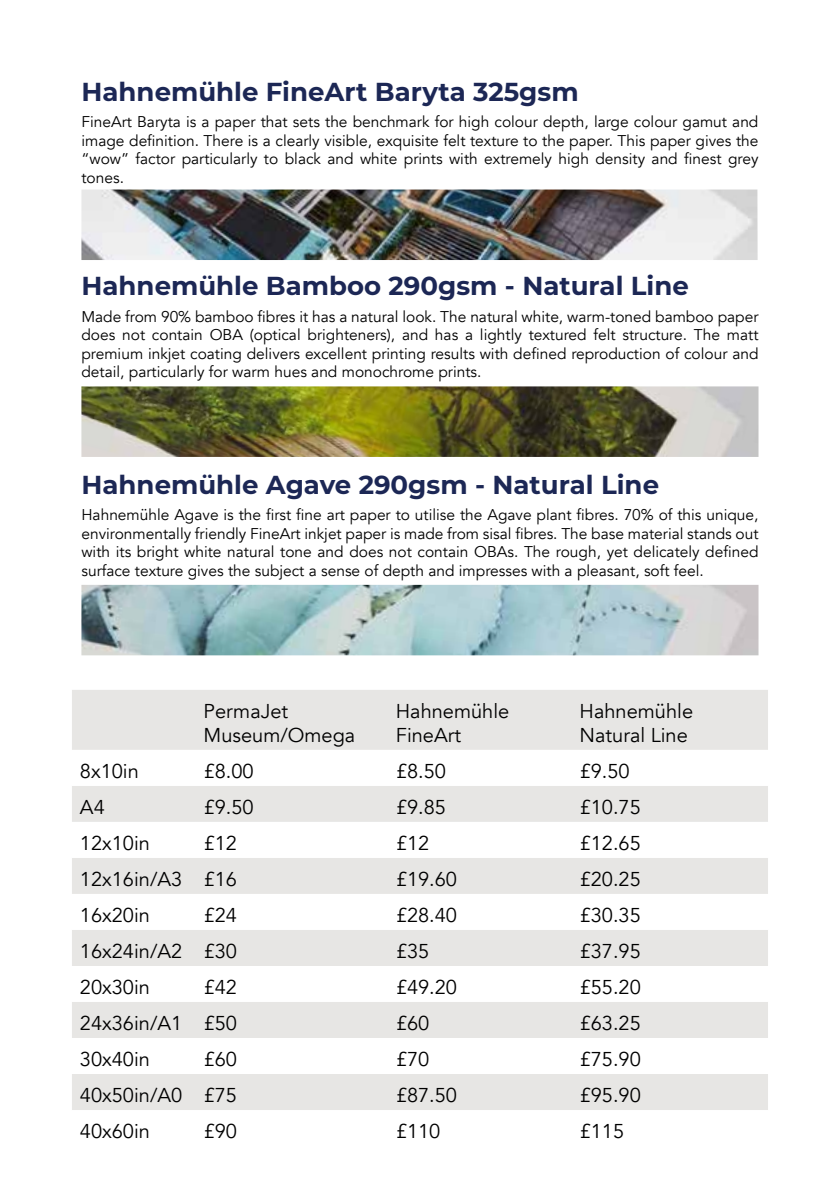
<style>
.page{position:relative;width:840px;height:1191px;background:#fff}
.page>*{position:absolute;margin:0;border:0;box-sizing:border-box;transform-origin:0 0}
.t1{font:700 26px "Montserrat";color:#1c2755}
.t2{font:20px/24px "Avenir";color:#000}
.t3{font:15.6px/18.6px "Avenir";color:#000;text-align:justify}
</style>
<div class="page">
<div style="left:72px;top:690px;width:695px;height:60px;background:#e7e6e4"></div>
<svg style="left:72px;top:786px;width:695px;height:324px;fill:#e7e6e4"></svg>
<img style="left:81px;top:189px;width:676px;height:71px">
<img style="left:81px;top:386px;width:677px;height:71px">
<img style="left:81px;top:585px;width:677px;height:70px">
<h1 class="t1" style="left:81px;top:73px;width:498px">Hahnemühle FineArt Baryta 325gsm</h1>
<p class="t3" style="left:81px;top:113px;width:678px">FineArt Baryta is a paper that sets the benchmark for high colour depth, large colour gamut and image definition. There is a clearly visible, exquisite felt texture to the paper. This paper gives the “wow” factor particularly to black and white prints with extremely high density and finest grey tones.</p>
<h1 class="t1" style="left:81px;top:267px;width:608px">Hahnemühle Bamboo 290gsm - Natural Line</h1>
<p class="t3" style="left:81px;top:307px;width:678px">Made from 90% bamboo fibres it has a natural look. The natural white, warm-toned bamboo paper does not contain OBA (optical brighteners), and has a lightly textured felt structure. The matt premium inkjet coating delivers excellent printing results with defined reproduction of colour and detail, particularly for warm hues and monochrome prints.</p>
<h1 class="t1" style="left:81px;top:465px;width:579px">Hahnemühle Agave 290gsm - Natural Line</h1>
<p class="t3" style="left:81px;top:505px;width:678px">Hahnemühle Agave is the first fine art paper to utilise the Agave plant fibres. 70% of this unique, environmentally friendly FineArt inkjet paper is made from sisal fibres. The base material stands out with its bright white natural tone and does not contain OBAs. The rough, yet delicately defined surface texture gives the subject a sense of depth and impresses with a pleasant, soft feel.</p>
<p class="t2" style="left:203px;top:699px;width:153px">PermaJet<br>Museum/Omega</p>
<p class="t2" style="left:395px;top:699px;width:115px">Hahnemühle<br>FineArt</p>
<p class="t2" style="left:579px;top:699px;width:115px">Hahnemühle<br>Natural Line</p>
<p class="t2" style="left:80px;top:759px;width:60px">8x10in</p>
<p class="t2" style="left:203px;top:759px;width:52px">£8.00</p>
<p class="t2" style="left:395px;top:759px;width:52px">£8.50</p>
<p class="t2" style="left:579px;top:759px;width:52px">£9.50</p>
<p class="t2" style="left:80px;top:795px;width:26px">A4</p>
<p class="t2" style="left:203px;top:795px;width:52px">£9.50</p>
<p class="t2" style="left:395px;top:795px;width:52px">£9.85</p>
<p class="t2" style="left:579px;top:795px;width:63px">£10.75</p>
<p class="t2" style="left:80px;top:831px;width:72px">12x10in</p>
<p class="t2" style="left:203px;top:831px;width:35px">£12</p>
<p class="t2" style="left:395px;top:831px;width:35px">£12</p>
<p class="t2" style="left:579px;top:831px;width:63px">£12.65</p>
<p class="t2" style="left:80px;top:867px;width:158px">12x16in/A3 £16</p>
<p class="t2" style="left:395px;top:867px;width:63px">£19.60</p>
<p class="t2" style="left:579px;top:867px;width:63px">£20.25</p>
<p class="t2" style="left:80px;top:903px;width:72px">16x20in</p>
<p class="t2" style="left:203px;top:903px;width:35px">£24</p>
<p class="t2" style="left:395px;top:903px;width:63px">£28.40</p>
<p class="t2" style="left:579px;top:903px;width:63px">£30.35</p>
<p class="t2" style="left:80px;top:939px;width:158px">16x24in/A2 £30</p>
<p class="t2" style="left:395px;top:939px;width:35px">£35</p>
<p class="t2" style="left:579px;top:939px;width:63px">£37.95</p>
<p class="t2" style="left:80px;top:975px;width:72px">20x30in</p>
<p class="t2" style="left:203px;top:975px;width:35px">£42</p>
<p class="t2" style="left:395px;top:975px;width:63px">£49.20</p>
<p class="t2" style="left:579px;top:975px;width:63px">£55.20</p>
<p class="t2" style="left:80px;top:1011px;width:158px">24x36in/A1 £50</p>
<p class="t2" style="left:395px;top:1011px;width:35px">£60</p>
<p class="t2" style="left:579px;top:1011px;width:63px">£63.25</p>
<p class="t2" style="left:80px;top:1047px;width:72px">30x40in</p>
<p class="t2" style="left:203px;top:1047px;width:35px">£60</p>
<p class="t2" style="left:395px;top:1047px;width:35px">£70</p>
<p class="t2" style="left:579px;top:1047px;width:63px">£75.90</p>
<p class="t2" style="left:80px;top:1083px;width:158px">40x50in/A0 £75</p>
<p class="t2" style="left:395px;top:1083px;width:63px">£87.50</p>
<p class="t2" style="left:579px;top:1083px;width:63px">£95.90</p>
<p class="t2" style="left:80px;top:1119px;width:72px">40x60in</p>
<p class="t2" style="left:203px;top:1119px;width:35px">£90</p>
<p class="t2" style="left:395px;top:1119px;width:46px">£110</p>
<p class="t2" style="left:579px;top:1119px;width:46px">£115</p>
</div>
